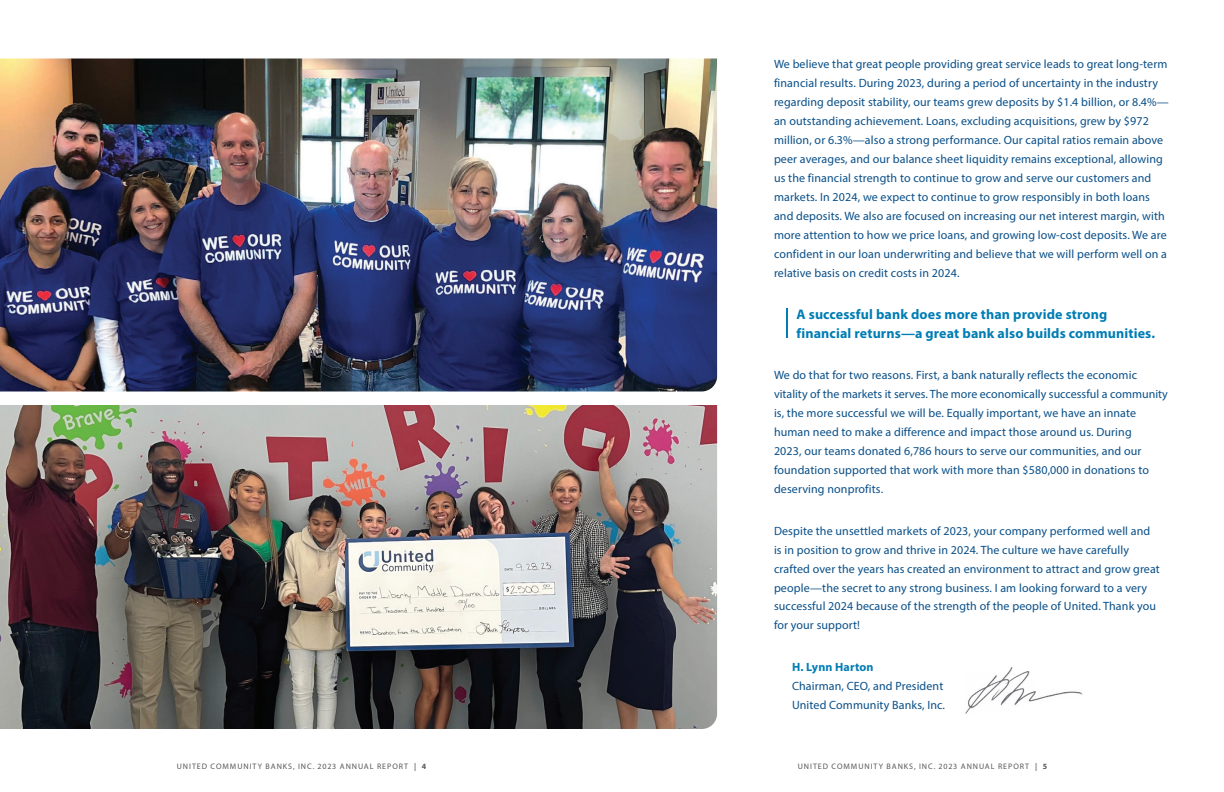
<style>
.page{position:relative;width:1224px;height:792px;background:#fff}
.page>*{position:absolute;margin:0;border:0;box-sizing:border-box;transform-origin:0 0}
.t1{font:700 14px/19px "Jsvrbb Myriad Pro";letter-spacing:.01em;color:#007db5}
.t2{font:12px/19px "Pmkcfx Myriad Pro";letter-spacing:.01em;color:#094f88}
.t3{font:700 12px "Jsvrbb Myriad Pro";letter-spacing:.01em;color:#007db5}
.t4{font:8px "Pmkcfx Myriad Pro";letter-spacing:.12em;color:#57585a}
.s1{font-family:"Sjmffn Myriad Pro";font-weight:600}
.s2{font-family:"Jsvrbb Myriad Pro";font-weight:700}
</style>
<div class="page">
<hr style="left:786px;top:309px;width:2px;height:29px;background:#007db5">
<img style="left:0;top:58px;width:717px;height:334px">
<img style="left:0;top:405px;width:717px;height:324px">
<img style="left:965px;top:667px;width:117px;height:47px">
<p class="t2" style="left:774px;top:54px;width:396px">We believe that great people providing great service leads to great long-term financial results. During 2023, during a period of uncertainty in the industry regarding deposit stability, our teams grew deposits by $1.4 billion, or 8.4%— an outstanding achievement. Loans, excluding acquisitions, grew by $972 million, or 6.3%—also a strong performance. Our capital ratios remain above peer averages, and our balance sheet liquidity remains exceptional, allowing us the financial strength to continue to grow and serve our customers and markets. In 2024, we expect to continue to grow responsibly in both loans and deposits. We also are focused on increasing our net interest margin, with more attention to how we price loans, and growing low-cost deposits. We are confident in our loan underwriting and believe that we will perform well on a relative basis on credit costs in 2024.</p>
<p class="t1" style="left:796px;top:304px;width:360px">A successful bank does more than provide strong financial returns—a great bank also builds communities.</p>
<p class="t2" style="left:774px;top:365px;width:395px">We do that for two reasons. First, a bank naturally reflects the economic vitality of the markets it serves. The more economically successful a community is, the more successful we will be. Equally important, we have an innate human need to make a difference and impact those around us. During<br>2023, our teams donated 6,786 hours to serve our communities, and our foundation supported that work with more than $580,000 in donations to deserving nonprofits.</p>
<p class="t2" style="left:774px;top:521px;width:387px">Despite the unsettled markets of 2023, your company performed well and is in position to grow and thrive in 2024. The culture we have carefully crafted over the years has created an environment to attract and grow great people—the secret to any strong business. I am looking forward to a very successful 2024 because of the strength of the people of United. Thank you for your support!</p>
<p class="t3" style="left:792px;top:659px;width:83px">H. Lynn Harton</p>
<p class="t2" style="left:792px;top:676px;width:155px">Chairman, CEO, and President<br>United Community Banks, Inc.</p>
<p class="t4" style="left:177px;top:761px;width:251px">UNITED COMMUNITY BANKS, INC. 2023 ANNUAL REPORT <span class="s1">|</span> <span class="s2">4</span></p>
<p class="t4" style="left:798px;top:761px;width:251px">UNITED COMMUNITY BANKS, INC. 2023 ANNUAL REPORT <span class="s1">|</span> <span class="s2">5</span></p>
</div>
